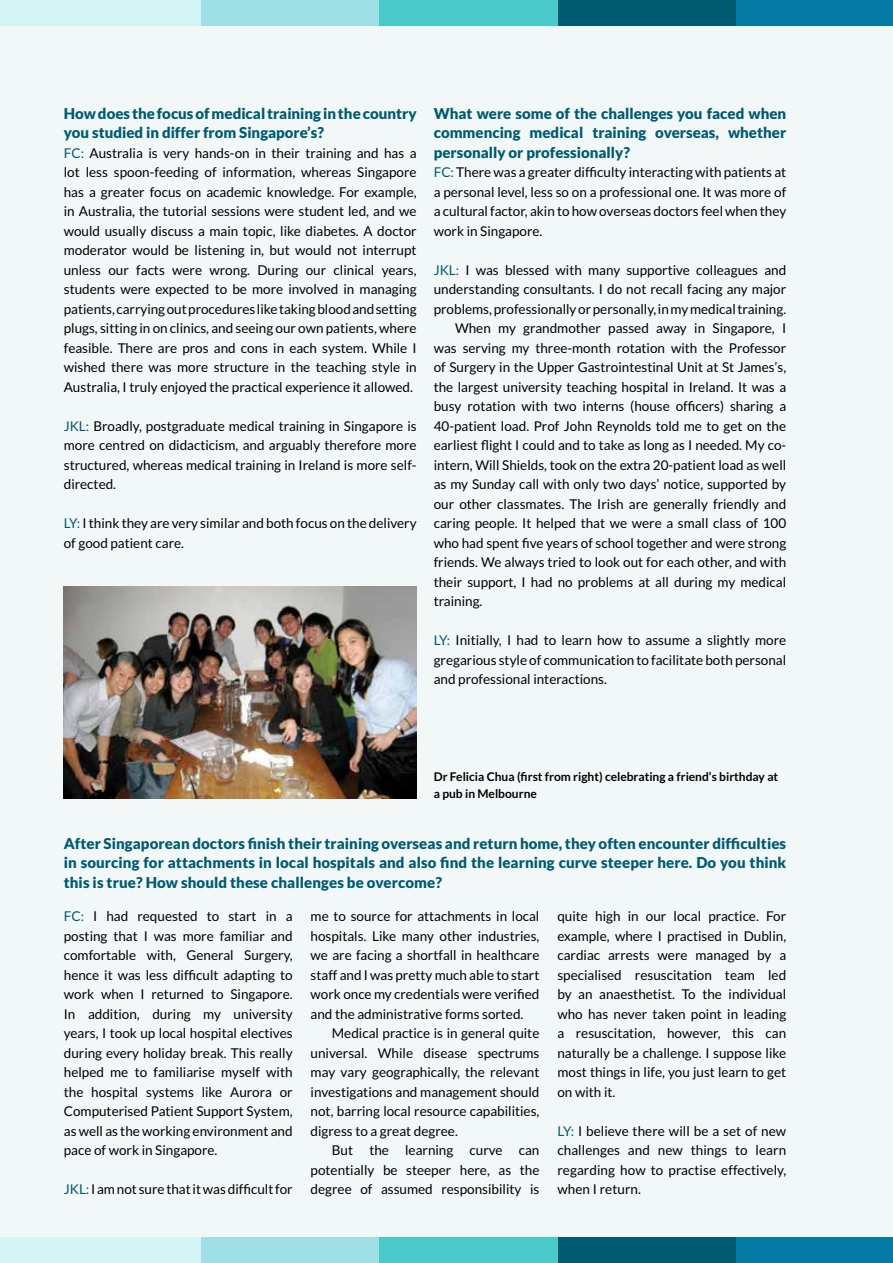
<style>
.page{position:relative;width:893px;height:1263px;background:#f2f7f7}
.page>*{position:absolute;margin:0;border:0;box-sizing:border-box;transform-origin:0 0}
.t1{font:900 15px/19.5px "Lato";color:#005b70;text-align:justify}
.t2{font:13.5px/19.5px "Lato";color:#000;text-align:justify}
.t3{font:700 12px/16.5px "Lato";color:#000}
.s1{color:#005b70}
</style>
<div class="page">
<div style="left:0;top:0;width:206px;height:26px;background:#d5f4f5"></div>
<div style="left:202px;top:0;width:178px;height:26px;background:#9fe0e6"></div>
<div style="left:380px;top:0;width:178px;height:26px;background:#4ac9ca"></div>
<div style="left:558px;top:0;width:178px;height:26px;background:#005b70"></div>
<div style="left:736px;top:0;width:157px;height:26px;background:#047aa4"></div>
<img style="left:64px;top:587px;width:353px;height:212px">
<div style="left:0;top:1237px;width:206px;height:26px;background:#d5f4f5"></div>
<div style="left:202px;top:1237px;width:178px;height:26px;background:#9fe0e6"></div>
<div style="left:380px;top:1237px;width:178px;height:26px;background:#4ac9ca"></div>
<div style="left:558px;top:1237px;width:178px;height:26px;background:#005b70"></div>
<div style="left:736px;top:1237px;width:157px;height:26px;background:#047aa4"></div>
<p class="t1" style="left:64px;top:103px;width:354px">How does the focus of medical training in the country you studied in differ from Singapore’s?</p>
<p class="t2" style="left:64px;top:143px;width:354px"><span class="s1">FC:</span> Australia is very hands-on in their training and has a lot less spoon-feeding of information, whereas Singapore has a greater focus on academic knowledge. For example, in Australia, the tutorial sessions were student led, and we would usually discuss a main topic, like diabetes. A doctor moderator would be listening in, but would not interrupt unless our facts were wrong. During our clinical years, students were expected to be more involved in managing patients, carrying out procedures like taking blood and setting plugs, sitting in on clinics, and seeing our own patients, where feasible. There are pros and cons in each system. While I wished there was more structure in the teaching style in Australia, I truly enjoyed the practical experience it allowed.</p>
<p class="t2" style="left:64px;top:416px;width:354px"><span class="s1">JKL:</span> Broadly, postgraduate medical training in Singapore is more centred on didacticism, and arguably therefore more structured, whereas medical training in Ireland is more self&shy;directed.</p>
<p class="t2" style="left:64px;top:514px;width:354px"><span class="s1">LY:</span> I think they are very similar and both focus on the delivery of good patient care.</p>
<p class="t1" style="left:434px;top:103px;width:354px">What were some of the challenges you faced when commencing medical training overseas, whether personally or professionally?</p>
<p class="t2" style="left:434px;top:163px;width:354px"><span class="s1">FC:</span> There was a greater difficulty interacting with patients at a personal level, less so on a professional one. It was more of a cultural factor, akin to how overseas doctors feel when they work in Singapore.</p>
<p class="t2" style="left:434px;top:260px;width:354px"><span class="s1">JKL:</span> I was blessed with many supportive colleagues and</p>
<p class="t2" style="left:434px;top:280px;width:354px">understanding consultants. I do not recall facing any major</p>
<p class="t2" style="left:434px;top:299px;width:354px">problems, professionally or personally, in my medical training.</p>
<p class="t2" style="left:455px;top:319px;width:333px">When my grandmother passed away in Singapore, I</p>
<p class="t2" style="left:434px;top:338px;width:354px">was serving my three-month rotation with the Professor</p>
<p class="t2" style="left:434px;top:358px;width:354px">of Surgery in the Upper Gastrointestinal Unit at St James’s,</p>
<p class="t2" style="left:434px;top:377px;width:354px">the largest university teaching hospital in Ireland. It was a</p>
<p class="t2" style="left:434px;top:397px;width:354px">busy rotation with two interns (house officers) sharing a</p>
<p class="t2" style="left:434px;top:416px;width:354px">40-patient load. Prof John Reynolds told me to get on the</p>
<p class="t2" style="left:434px;top:436px;width:354px">earliest flight I could and to take as long as I needed. My co-</p>
<p class="t2" style="left:434px;top:455px;width:354px">intern, Will Shields, took on the extra 20-patient load as well</p>
<p class="t2" style="left:434px;top:475px;width:354px">as my Sunday call with only two days’ notice, supported by</p>
<p class="t2" style="left:434px;top:494px;width:354px">our other classmates. The Irish are generally friendly and</p>
<p class="t2" style="left:434px;top:514px;width:354px">caring people. It helped that we were a small class of 100</p>
<p class="t2" style="left:434px;top:533px;width:354px">who had spent five years of school together and were strong</p>
<p class="t2" style="left:434px;top:553px;width:354px">friends. We always tried to look out for each other, and with</p>
<p class="t2" style="left:434px;top:572px;width:354px">their support, I had no problems at all during my medical</p>
<p class="t2" style="left:434px;top:592px;width:50px">training.</p>
<p class="t2" style="left:434px;top:631px;width:354px"><span class="s1">LY:</span> Initially, I had to learn how to assume a slightly more gregarious style of communication to facilitate both personal and professional interactions.</p>
<p class="t3" style="left:434px;top:769px;width:346px">Dr Felicia Chua (first from right) celebrating a friend’s birthday at a pub in Melbourne</p>
<p class="t1" style="left:64px;top:833px;width:724px">After Singaporean doctors finish their training overseas and return home, they often encounter difficulties in sourcing for attachments in local hospitals and also find the learning curve steeper here. Do you think this is true? How should these challenges be overcome?</p>
<p class="t2" style="left:64px;top:907px;width:230px"><span class="s1">FC:</span> I had requested to start in a posting that I was more familiar and comfortable with, General Surgery, hence it was less difficult adapting to work when I returned to Singapore.<br>In addition, during my university years, I took up local hospital electives during every holiday break. This really helped me to familiarise myself with the hospital systems like Aurora or Computerised Patient Support System, as well as the working environment and pace of work in Singapore.</p>
<p class="t2" style="left:64px;top:1180px;width:230px"><span class="s1">JKL:</span> I am not sure that it was difficult for</p>
<p class="t2" style="left:557px;top:906px;width:230px">quite high in our local practice. For example, where I practised in Dublin, cardiac arrests were managed by a specialised resuscitation team led by an anaesthetist. To the individual who has never taken point in leading a resuscitation, however, this can naturally be a challenge. I suppose like most things in life, you just learn to get on with it.</p>
<p class="t2" style="left:557px;top:1121px;width:230px"><span class="s1">LY:</span> I believe there will be a set of new challenges and new things to learn regarding how to practise effectively, when I return.</p>
<p class="t2" style="left:311px;top:907px;width:230px">me to source for attachments in local hospitals. Like many other industries, we are facing a shortfall in healthcare staff and I was pretty much able to start work once my credentials were verified and the administrative forms sorted.</p>
<p class="t2" style="left:311px;top:1024px;width:230px;text-indent:21px">Medical practice is in general quite universal. While disease spectrums may vary geographically, the relevant investigations and management should not, barring local resource capabilities, digress to a great degree.</p>
<p class="t2" style="left:311px;top:1140px;width:230px;text-indent:21px">But the learning curve can potentially be steeper here, as the degree of assumed responsibility is</p>
</div>
